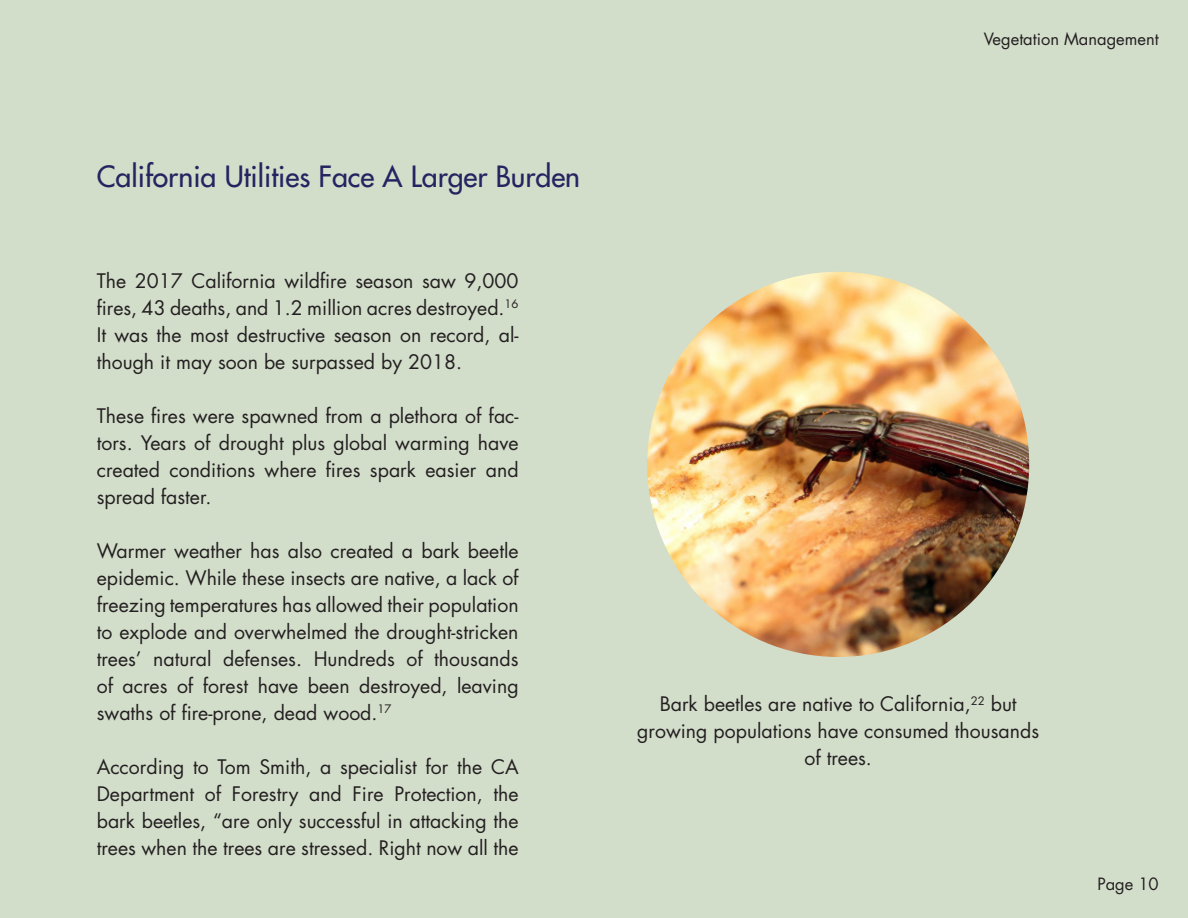
<style>
.page{position:relative;width:1188px;height:918px;background:#d2ddca}
.page>*{position:absolute;margin:0;border:0;box-sizing:border-box;transform-origin:0 0}
.t1{font:500 28.5px "Futura Std";color:#272361}
.t2{font:19.5px/27px "Futura Std";color:#231f20;text-align:justify}
.t3{font:16.5px "Futura Std";color:#231f20}
</style>
<div class="page">
<img style="left:647px;top:272px;width:382px;height:385px">
<p class="t1" style="left:97px;top:159px;width:485px">California Utilities Face A Larger Burden</p>
<p class="t2" style="left:97px;top:267px;width:423px">The 2017 California wildfire season saw 9,000 fires, 43 deaths, and 1.2 million acres destroyed.<sup>16<br></sup>It was the most destructive season on record, al&shy;though it may soon be surpassed by 2018.</p>
<p class="t2" style="left:97px;top:402px;width:423px">These fires were spawned from a plethora of fac&shy;tors. Years of drought plus global warming have created conditions where fires spark easier and spread faster.</p>
<p class="t2" style="left:97px;top:537px;width:423px">Warmer weather has also created a bark beetle epidemic. While these insects are native, a lack of freezing temperatures has allowed their population to explode and overwhelmed the drought-stricken trees’ natural defenses. Hundreds of thousands of acres of forest have been destroyed, leaving swaths of fire-prone, dead wood.<sup>17</sup></p>
<p class="t2" style="left:97px;top:753px;width:423px">According to Tom Smith, a specialist for the CA Department of Forestry and Fire Protection, the bark beetles, “are only successful in attacking the trees when the trees are stressed. Right now all the</p>
<p class="t3" style="left:984px;top:28px;width:177px">Vegetation Management</p>
<p class="t2" style="left:637px;top:691px;width:403px;text-align:center">Bark beetles are native to California,<sup>22</sup> but growing populations have consumed thousands of trees.</p>
<p class="t3" style="left:1097px;top:874px;width:63px">Page 10</p>
</div>
